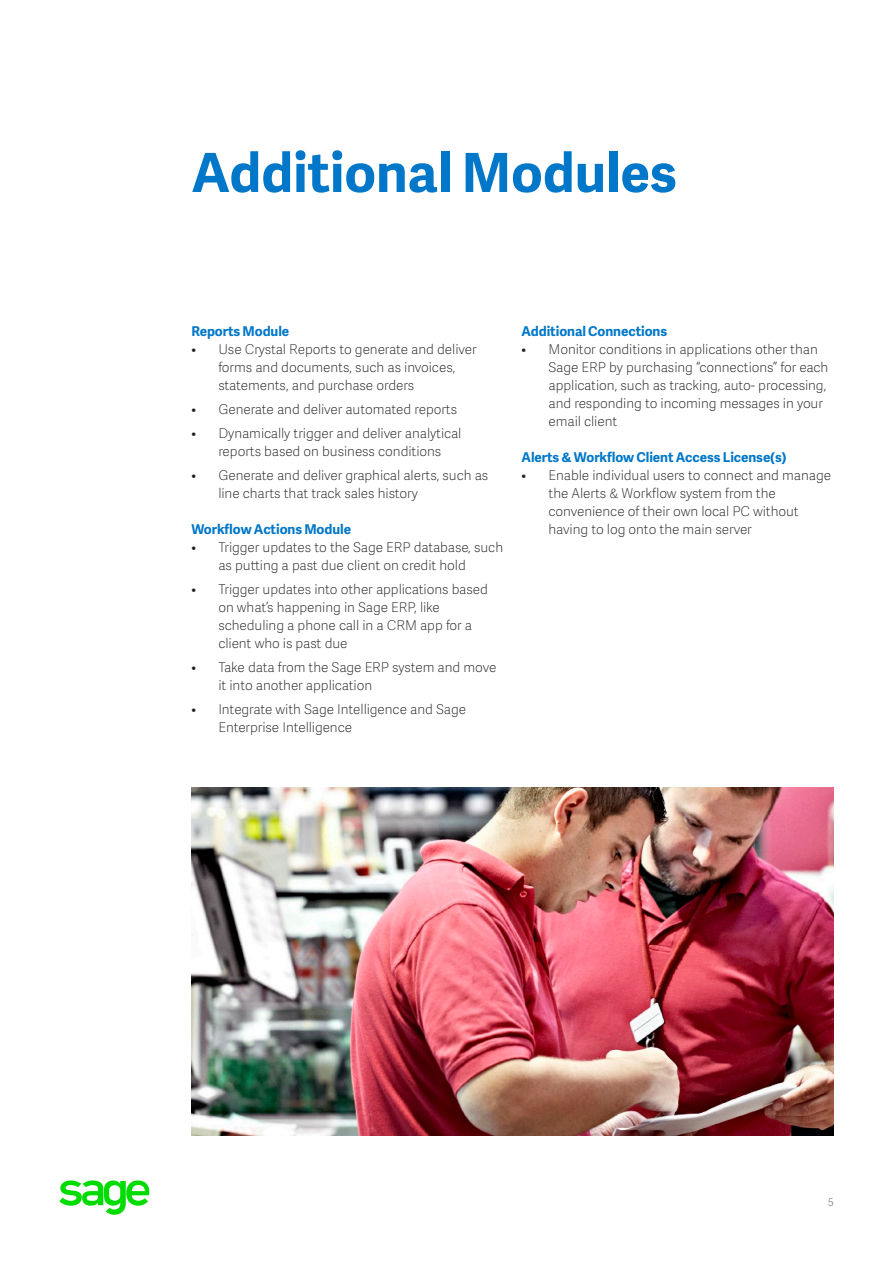
<style>
.page{position:relative;width:893px;height:1263px;background:#fff}
.page>*{position:absolute;margin:0;border:0;box-sizing:border-box;transform-origin:0 0}
.t1{font:700 54px "Adelle Sans SAGE";color:#0077c8}
.t2{font:13.5px/18px "Adelle Sans SAGE Th";letter-spacing:-.005em;color:#231f20}
.t3{font:700 13.5px "Adelle Sans SAGE";letter-spacing:-.005em;color:#0077c8}
.t4{font:10.5px "Adelle Sans SAGE Lt";color:#787d83}
</style>
<div class="page">
<svg style="left:59px;top:1181px;width:91px;height:34px"></svg>
<img style="left:192px;top:788px;width:641px;height:348px">
<h1 class="t1" style="left:191px;top:133px;width:487px">Additional Modules</h1>
<p class="t3" style="left:191px;top:321px;width:99px">Reports Module</p>
<p class="t2" style="left:218px;top:340px;width:260px;text-indent:-27px">• Use Crystal Reports to generate and deliver forms and documents, such as invoices, statements, and purchase orders</p>
<p class="t2" style="left:191px;top:400px;width:267px">• Generate and deliver automated reports</p>
<p class="t2" style="left:191px;top:424px;width:271px;text-align:center">• Dynamically trigger and deliver analytical reports based on business conditions</p>
<p class="t2" style="left:218px;top:466px;width:271px;text-indent:-27px">• Generate and deliver graphical alerts, such as line charts that track sales history</p>
<p class="t3" style="left:191px;top:519px;width:161px">Workflow Actions Module</p>
<p class="t2" style="left:218px;top:538px;width:286px;text-indent:-27px">• Trigger updates to the Sage ERP database, such as putting a past due client on credit hold</p>
<p class="t2" style="left:218px;top:580px;width:271px;text-indent:-27px">• Trigger updates into other applications based on what’s happening in Sage ERP, like scheduling a phone call in a CRM app for a client who is past due</p>
<p class="t2" style="left:218px;top:658px;width:279px;text-indent:-27px">• Take data from the Sage ERP system and move it into another application</p>
<p class="t2" style="left:218px;top:700px;width:249px;text-indent:-27px">• Integrate with Sage Intelligence and Sage<br>Enterprise Intelligence</p>
<p class="t3" style="left:521px;top:321px;width:147px">Additional Connections</p>
<p class="t2" style="left:548px;top:340px;width:281px;text-indent:-27px">• Monitor conditions in applications other than Sage ERP by purchasing “connections” for each application, such as tracking, auto- processing, and responding to incoming messages in your email client</p>
<p class="t3" style="left:521px;top:447px;width:267px">Alerts &amp; Workflow Client Access License(s)</p>
<p class="t2" style="left:548px;top:466px;width:284px;text-indent:-27px">• Enable individual users to connect and manage the Alerts &amp; Workflow system from the convenience of their own local PC without having to log onto the main server</p>
<p class="t4" style="left:828px;top:1195px;width:7px">5</p>
</div>
